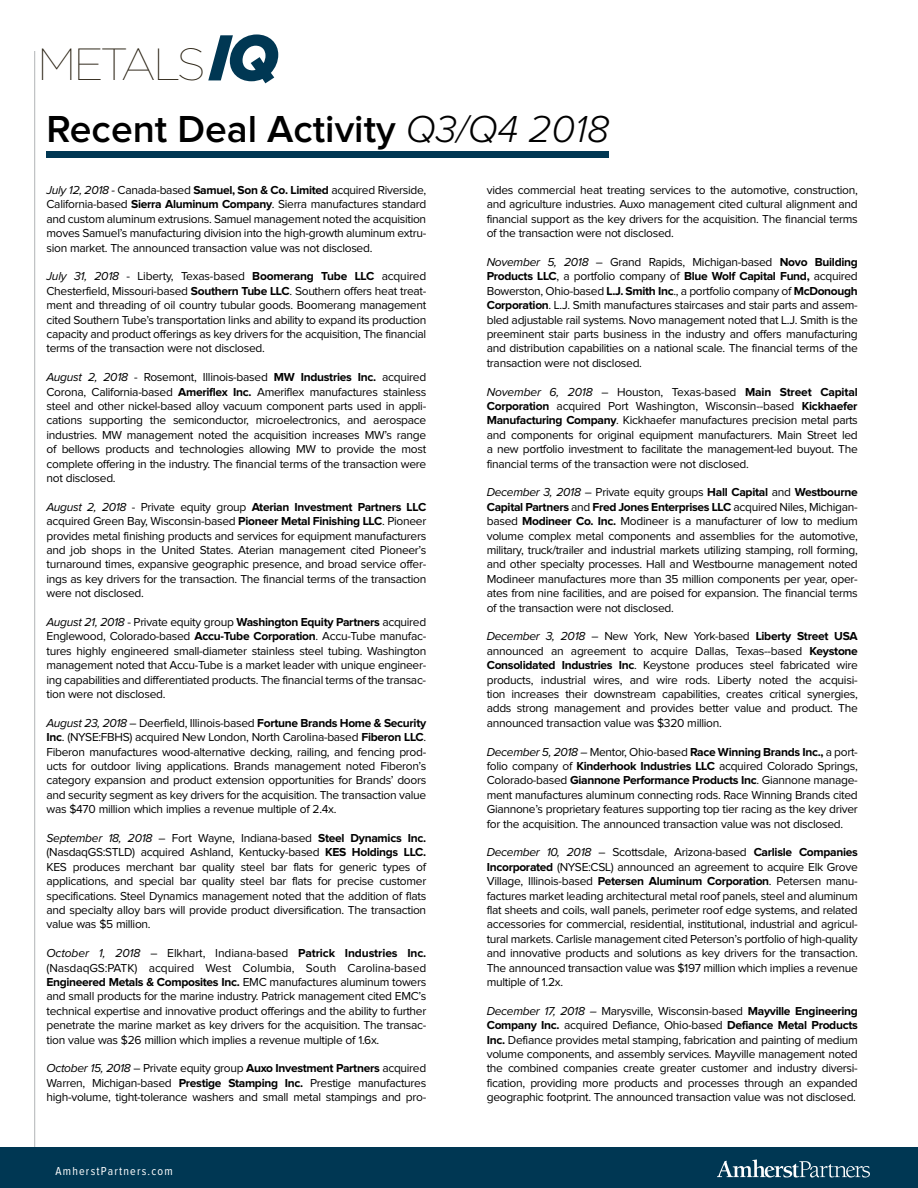
<style>
.page{position:relative;width:918px;height:1188px;background:#fff}
.page>*{position:absolute;margin:0;border:0;box-sizing:border-box;transform-origin:0 0}
.t1{font:100 45px "Gotham";letter-spacing:-.05em;color:#271f10}
.t2{font:600 39px "Proxima Nova";color:#000}
.t3{font:12px/14.4px "Proxima Nova";letter-spacing:-.025em;color:#000;text-align:justify}
.t4{font:12px "Proxima Nova Cond";letter-spacing:.1em;color:#fff}
.s1{font-weight:900;font-style:italic;font-size:64.5px;color:#003753}
.s2{font-weight:300;font-style:italic}
.s3{font-style:italic}
.s4{font-weight:700}
</style>
<div class="page">
<hr style="left:34px;top:51px;width:1px;height:1111px;background:#b1b4b6">
<div style="left:0;top:1148px;width:918px;height:40px;background:#003753"></div>
<svg style="left:717px;top:1159px;width:153px;height:19px"></svg>
<div style="left:46px;top:152px;width:563px;height:6px;background:#003753"></div>
<h1 class="t1" style="left:37px;top:40px;width:243px">METALS<span class="s1">IQ</span></h1>
<h2 class="t2" style="left:46px;top:111px;width:565px">Recent Deal Activity <span class="s2">Q3/Q4 2018</span></h2>
<p class="t3" style="left:46px;top:183px;width:381px"><span class="s3">July 12, 2018 -</span> Canada-based <span class="s4">Samuel, Son &amp; Co. Limited</span> acquired Riverside, California-based <span class="s4">Sierra Aluminum Company</span>. Sierra manufactures standard and custom aluminum extrusions. Samuel management noted the acquisition moves Samuel’s manufacturing division into the high-growth aluminum extru&shy;sion market. The announced transaction value was not disclosed.</p>
<p class="t3" style="left:46px;top:270px;width:381px"><span class="s3">July 31, 2018</span> - Liberty, Texas-based <span class="s4">Boomerang Tube LLC</span> acquired Chesterfield, Missouri-based <span class="s4">Southern Tube LLC</span>. Southern offers heat treat&shy;ment and threading of oil country tubular goods. Boomerang management cited Southern Tube’s transportation links and ability to expand its production capacity and product offerings as key drivers for the acquisition, The financial terms of the transaction were not disclosed.</p>
<p class="t3" style="left:46px;top:370px;width:381px"><span class="s3">August 2, 2018</span> - Rosemont, Illinois-based <span class="s4">MW Industries Inc.</span> acquired Corona, California-based <span class="s4">Ameriflex Inc.</span> Ameriflex manufactures stainless steel and other nickel-based alloy vacuum component parts used in appli&shy;cations supporting the semiconductor, microelectronics, and aerospace industries. MW management noted the acquisition increases MW’s range of bellows products and technologies allowing MW to provide the most complete offering in the industry. The financial terms of the transaction were not disclosed.</p>
<p class="t3" style="left:46px;top:500px;width:381px"><span class="s3">August 2, 2018</span> - Private equity group <span class="s4">Aterian Investment Partners LLC </span>acquired Green Bay, Wisconsin-based <span class="s4">Pioneer Metal Finishing LLC</span>. Pioneer provides metal finishing products and services for equipment manufacturers and job shops in the United States. Aterian management cited Pioneer’s turnaround times, expansive geographic presence, and broad service offer&shy;ings as key drivers for the transaction. The financial terms of the transaction were not disclosed.</p>
<p class="t3" style="left:46px;top:615px;width:381px"><span class="s3">August 21, 2018</span> - Private equity group <span class="s4">Washington Equity Partners</span> acquired Englewood, Colorado-based <span class="s4">Accu-Tube Corporation</span>. Accu-Tube manufac&shy;tures highly engineered small-diameter stainless steel tubing. Washington management noted that Accu-Tube is a market leader with unique engineer&shy;ing capabilities and differentiated products. The financial terms of the transac&shy;tion were not disclosed.</p>
<p class="t3" style="left:46px;top:716px;width:381px"><span class="s3">August 23, 2018</span> – Deerfield, Illinois-based <span class="s4">Fortune Brands Home &amp; Security Inc</span>. (NYSE:FBHS) acquired New London, North Carolina-based <span class="s4">Fiberon LLC</span>.<br>Fiberon manufactures wood-alternative decking, railing, and fencing prod&shy;ucts for outdoor living applications. Brands management noted Fiberon’s category expansion and product extension opportunities for Brands’ doors and security segment as key drivers for the acquisition. The transaction value was $470 million which implies a revenue multiple of 2.4x.</p>
<p class="t3" style="left:46px;top:831px;width:381px"><span class="s3">September 18, 2018</span> – Fort Wayne, Indiana-based <span class="s4">Steel Dynamics Inc. </span>(NasdaqGS:STLD) acquired Ashland, Kentucky-based <span class="s4">KES Holdings LLC.<br></span>KES produces merchant bar quality steel bar flats for generic types of applications, and special bar quality steel bar flats for precise customer specifications. Steel Dynamics management noted that the addition of flats and specialty alloy bars will provide product diversification. The transaction value was $5 million.</p>
<p class="t3" style="left:46px;top:947px;width:381px"><span class="s3">October 1, 2018</span> – Elkhart, Indiana-based <span class="s4">Patrick Industries Inc. </span>(NasdaqGS:PATK) acquired West Columbia, South Carolina-based <span class="s4">Engineered Metals &amp; Composites Inc.</span> EMC manufactures aluminum towers and small products for the marine industry. Patrick management cited EMC’s technical expertise and innovative product offerings and the ability to further penetrate the marine market as key drivers for the acquisition. The transac&shy;tion value was $26 million which implies a revenue multiple of 1.6x.</p>
<p class="t3" style="left:47px;top:1062px;width:381px"><span class="s3">October 15, 2018</span> – Private equity group <span class="s4">Auxo Investment Partners</span> acquired Warren, Michigan-based <span class="s4">Prestige Stamping Inc.</span> Prestige manufactures high-volume, tight-tolerance washers and small metal stampings and pro-</p>
<p class="t4" style="left:56px;top:1165px;width:119px">AmherstPartners.com</p>
<p class="t3" style="left:487px;top:183px;width:373px">vides commercial heat treating services to the automotive, construction, and agriculture industries. Auxo management cited cultural alignment and financial support as the key drivers for the acquisition. The financial terms of the transaction were not disclosed.</p>
<p class="t3" style="left:487px;top:255px;width:373px"><span class="s3">November 5, 2018</span> – Grand Rapids, Michigan-based <span class="s4">Novo Building Products LLC</span>, a portfolio company of <span class="s4">Blue Wolf Capital Fund,</span> acquired Bowerston, Ohio-based <span class="s4">L.J. Smith Inc</span>., a portfolio company of <span class="s4">McDonough Corporation</span>. L.J. Smith manufactures staircases and stair parts and assem&shy;bled adjustable rail systems. Novo management noted that L.J. Smith is the preeminent stair parts business in the industry and offers manufacturing and distribution capabilities on a national scale. The financial terms of the transaction were not disclosed.</p>
<p class="t3" style="left:487px;top:385px;width:373px"><span class="s3">November 6, 2018</span> – Houston, Texas-based <span class="s4">Main Street Capital Corporation</span> acquired Port Washington, Wisconsin--based <span class="s4">Kickhaefer Manufacturing Company</span>. Kickhaefer manufactures precision metal parts and components for original equipment manufacturers. Main Street led a new portfolio investment to facilitate the management-led buyout. The financial terms of the transaction were not disclosed.</p>
<p class="t3" style="left:487px;top:486px;width:373px"><span class="s3">December 3, 2018</span> – Private equity groups <span class="s4">Hall Capital</span> and <span class="s4">Westbourne Capital Partners</span> and <span class="s4">Fred Jones Enterprises LLC</span> acquired Niles, Michigan&shy;based <span class="s4">Modineer Co. Inc.</span> Modineer is a manufacturer of low to medium volume complex metal components and assemblies for the automotive, military, truck/trailer and industrial markets utilizing stamping, roll forming, and other specialty processes. Hall and Westbourne management noted Modineer manufactures more than 35 million components per year, oper&shy;ates from nine facilities, and are poised for expansion. The financial terms of the transaction were not disclosed.</p>
<p class="t3" style="left:487px;top:630px;width:373px"><span class="s3">December 3, 2018</span> – New York, New York-based <span class="s4">Liberty Street USA </span>announced an agreement to acquire Dallas, Texas--based <span class="s4">Keystone Consolidated Industries Inc</span>. Keystone produces steel fabricated wire products, industrial wires, and wire rods. Liberty noted the acquisi&shy;tion increases their downstream capabilities, creates critical synergies, adds strong management and provides better value and product. The announced transaction value was $320 million.</p>
<p class="t3" style="left:487px;top:745px;width:373px"><span class="s3">December 5, 2018 –</span> Mentor, Ohio-based <span class="s4">Race Winning Brands Inc.,</span> a port&shy;folio company of <span class="s4">Kinderhook Industries LLC</span> acquired Colorado Springs, Colorado-based <span class="s4">Giannone Performance Products Inc</span>. Giannone manage&shy;ment manufactures aluminum connecting rods. Race Winning Brands cited Giannone’s proprietary features supporting top tier racing as the key driver for the acquisition. The announced transaction value was not disclosed.</p>
<p class="t3" style="left:487px;top:846px;width:373px"><span class="s3">December 10, 2018</span> – Scottsdale, Arizona-based <span class="s4">Carlisle Companies Incorporated</span> (NYSE:CSL) announced an agreement to acquire Elk Grove Village, Illinois-based <span class="s4">Petersen Aluminum Corporation</span>. Petersen manu&shy;factures market leading architectural metal roof panels, steel and aluminum flat sheets and coils, wall panels, perimeter roof edge systems, and related accessories for commercial, residential, institutional, industrial and agricul&shy;tural markets. Carlisle management cited Peterson’s portfolio of high-quality and innovative products and solutions as key drivers for the transaction.<br>The announced transaction value was $197 million which implies a revenue multiple of 1.2x.</p>
<p class="t3" style="left:487px;top:1004px;width:373px"><span class="s3">December 17, 2018 –</span> Marysville, Wisconsin-based <span class="s4">Mayville Engineering Company Inc.</span> acquired Defiance, Ohio-based <span class="s4">Defiance Metal Products Inc.</span> Defiance provides metal stamping, fabrication and painting of medium volume components, and assembly services. Mayville management noted the combined companies create greater customer and industry diversi&shy;fication, providing more products and processes through an expanded geographic footprint. The announced transaction value was not disclosed.</p>
</div>
